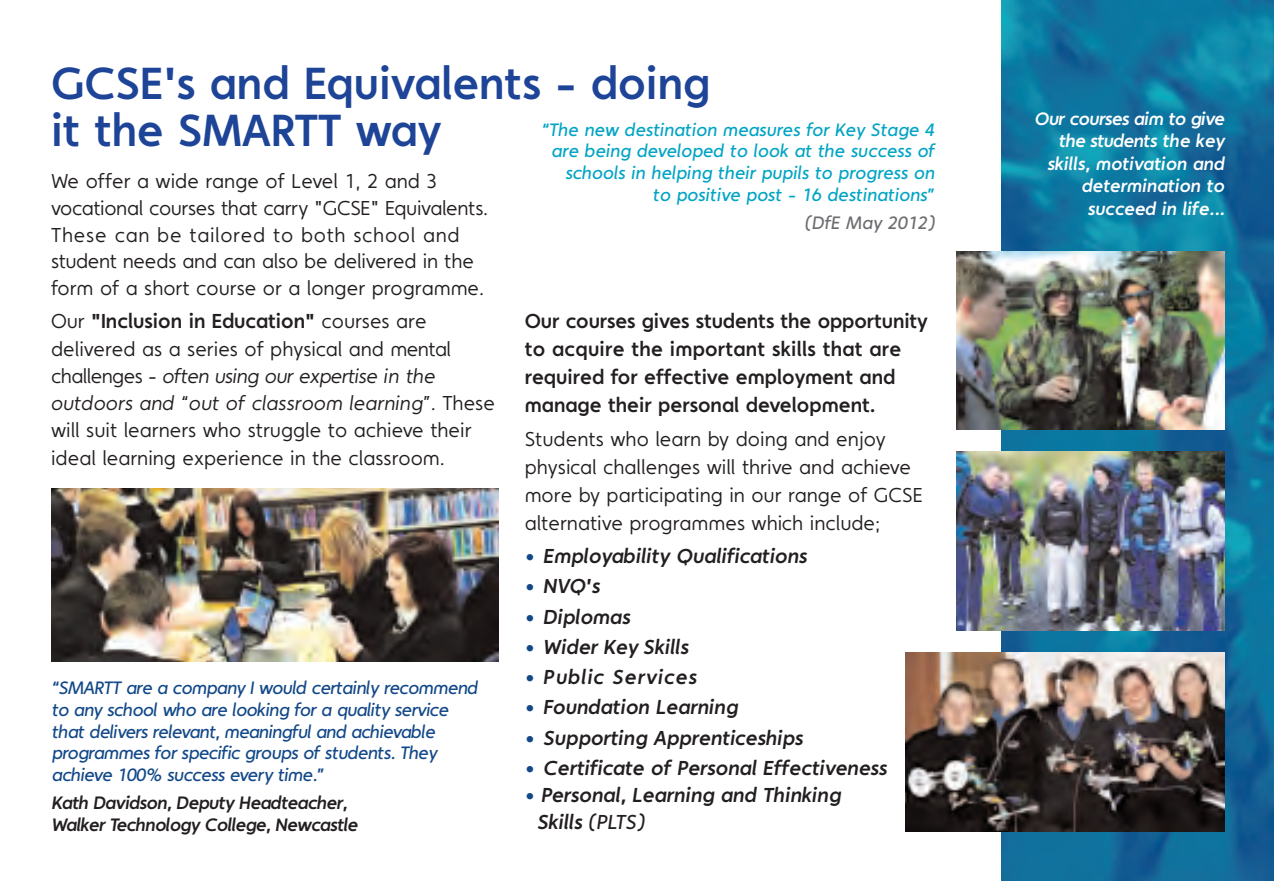
<style>
.page{position:relative;width:1276px;height:881px;background:#fff}
.page>*{position:absolute;margin:0;border:0;box-sizing:border-box;transform-origin:0 0}
.t1{font:700 45px/47.2px "Faricy";color:#1e4498}
.t2{font:20.25px/27.2px "Faricy";color:#231f20}
.t3{font:italic 700 20.25px/27px "Faricy";color:#231f20}
.t4{font:700 20.25px/27.9px "Faricy";color:#231f20}
.t5{font:italic 700 20.25px "Faricy";letter-spacing:.05em;color:#231f20}
.t6{font:italic 500 18px/21.6px "Faricy";letter-spacing:-.03em;color:#124888}
.t7{font:italic 500 18px/21.6px "Faricy";color:#00a4c4;text-align:right}
.t8{font:italic 700 18px/22.5px "Faricy";color:#fff;text-align:right}
.t9{font:italic 700 18px/21.6px "Faricy";letter-spacing:-.03em;color:#231f20}
.t10{font:italic 500 18px "Faricy";color:#6c6d70}
.s1{font-weight:700}
.s2{font-style:italic}
.s3{color:#124888}
.s4{font-weight:500}
</style>
<div class="page">
<img style="left:1001px;top:0;width:273px;height:880px">
<img style="left:957px;top:251px;width:268px;height:178px">
<img style="left:906px;top:652px;width:319px;height:178px">
<img style="left:51px;top:488px;width:447px;height:173px">
<img style="left:957px;top:451px;width:268px;height:179px">
<h1 class="t1" style="left:51px;top:63px;width:661px">GCSE's and Equivalents - doing it the SMARTT way</h1>
<p class="t7" style="left:542px;top:120px;width:394px">“The new destination measures for Key Stage 4 are being developed to look at the success of schools in helping their pupils to progress on<br>to positive post - 16 destinations”</p>
<p class="t10" style="left:805px;top:215px;width:131px">(DfE May 2012)</p>
<p class="t2" style="left:51px;top:170px;width:439px;line-height:26.6px">We offer a wide range of Level 1, 2 and 3 vocational courses that carry "GCSE" Equivalents.<br>These can be tailored to both school and student needs and can also be delivered in the form of a short course or a longer programme.</p>
<p class="t2" style="left:51px;top:309px;width:445px">Our <span class="s1">"Inclusion in Education"</span> courses are delivered as a series of physical and mental challenges - <span class="s2">often using our expertise in the outdoors and “out of classroom learning”.</span> These will suit learners who struggle to achieve their ideal learning experience in the classroom.</p>
<p class="t4" style="left:525px;top:308px;width:405px">Our courses gives students the opportunity to acquire the important skills that are required for effective employment and manage their personal development.</p>
<p class="t2" style="left:525px;top:426px;width:400px;line-height:27.9px">Students who learn by doing and enjoy physical challenges will thrive and achieve more by participating in our range of GCSE alternative programmes which include;</p>
<p class="t3" style="left:525px;top:544px;width:284px"><span class="s3">•</span> Employability Qualifications</p>
<p class="t3" style="left:525px;top:574px;width:77px"><span class="s3">•</span> NVQ's</p>
<p class="t3" style="left:525px;top:604px;width:108px"><span class="s3">•</span> Diplomas</p>
<p class="t3" style="left:525px;top:634px;width:166px"><span class="s3">•</span> Wider Key Skills</p>
<p class="t5" style="left:525px;top:668px;width:174px"><span class="s3">•</span> Public Services</p>
<p class="t3" style="left:525px;top:695px;width:215px"><span class="s3">•</span> Foundation Learning</p>
<p class="t3" style="left:525px;top:725px;width:280px"><span class="s3">•</span> Supporting Apprenticeships</p>
<p class="t3" style="left:525px;top:755px;width:364px"><span class="s3">•</span> Certificate of Personal Effectiveness</p>
<p class="t3" style="left:538px;top:782px;width:305px;text-indent:-13px"><span class="s3">•</span> Personal, Learning and Thinking<br>Skills <span class="s4">(PLTS)</span></p>
<p class="t6" style="left:52px;top:678px;width:428px">“SMARTT are a company I would certainly recommend to any school who are looking for a quality service that delivers relevant, meaningful and achievable programmes for specific groups of students. They achieve 100% success every time.”</p>
<p class="t9" style="left:52px;top:792px;width:308px">Kath Davidson, Deputy Headteacher,<br>Walker Technology College, Newcastle</p>
<p class="t8" style="left:1035px;top:108px;width:191px">Our courses aim to give the students the key skills, motivation and determination to succeed in life...</p>
</div>
